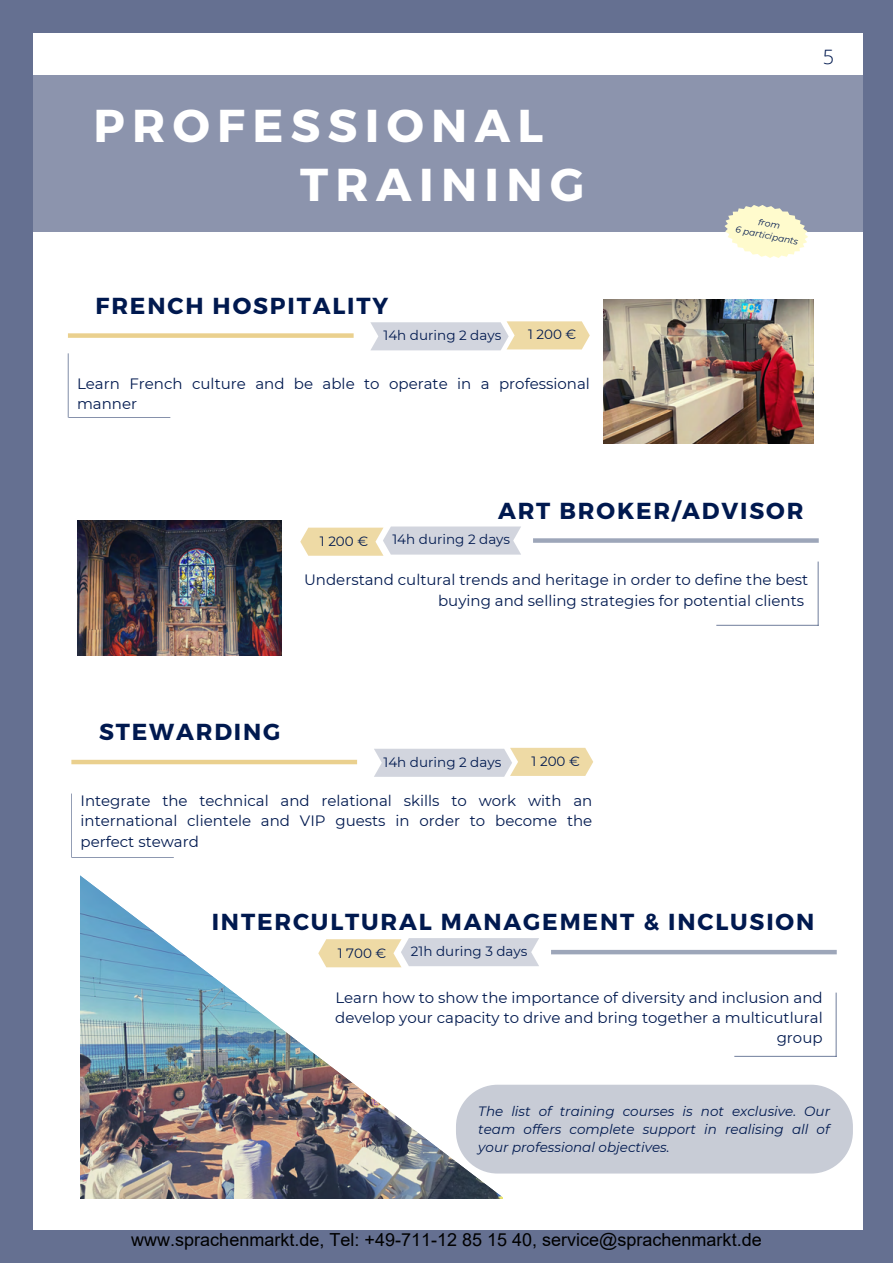
<style>
.page{position:relative;width:893px;height:1264px;background:#fff}
.page>*{position:absolute;margin:0;border:0;box-sizing:border-box;transform-origin:0 0}
.t1{font:700 46.05px/58.5px "Montserrat";letter-spacing:.16em;color:#fff}
.t2{font:700 23.1px "Montserrat";letter-spacing:.08em;color:#00194f}
.t3{font:300 19.8px "Open Sans";color:#00194f}
.t4{font:18px "Arial";color:#000}
.t5{font:15px/20.2px "Montserrat";color:#00194f;text-align:right}
.t6{font:italic 13.5px/18px "Montserrat";color:#00194f;text-align:justify}
.t7{font:13.5px "Montserrat";color:#00194f}
.t8{font:italic 9px/12px "Montserrat";color:#00194f;text-align:center}
</style>
<div class="page">
<div style="left:0;top:0;width:892px;height:1262px;background:#657091"></div>
<div style="left:34px;top:33px;width:828px;height:1196px;background:#fff"></div>
<svg style="left:71px;top:555px;width:722px;height:644px"></svg>
<div style="left:33px;top:76px;width:830px;height:155px;background:#8c94ad"></div>
<div style="left:68px;top:333px;width:285px;height:5px;background:#ead08e"></div>
<hr style="left:68px;top:353px;width:1px;height:64px;background:#00194f">
<hr style="left:69px;top:417px;width:101px;height:1px;background:#00194f">
<svg style="left:370px;top:321px;width:219px;height:29px;background:#dfdace"></svg>
<div style="left:533px;top:538px;width:285px;height:5px;background:#9da6b9"></div>
<hr style="left:817px;top:561px;width:1px;height:64px;background:#00194f">
<hr style="left:716px;top:624px;width:102px;height:2px;background:#00194f">
<svg style="left:300px;top:526px;width:221px;height:29px;background:#dfdbcf"></svg>
<div style="left:71px;top:759px;width:286px;height:5px;background:#ead08e"></div>
<hr style="left:71px;top:793px;width:1px;height:64px;background:#00194f">
<hr style="left:72px;top:857px;width:102px;height:1px;background:#00194f">
<svg style="left:374px;top:747px;width:219px;height:29px;background:#e0dbce"></svg>
<div style="left:551px;top:949px;width:285px;height:5px;background:#9da6b9"></div>
<hr style="left:835px;top:992px;width:1px;height:64px;background:#00194f">
<hr style="left:734px;top:1055px;width:102px;height:1px;background:#00194f">
<svg style="left:318px;top:938px;width:221px;height:29px;background:#dfdace"></svg>
<img style="left:77px;top:520px;width:205px;height:135px">
<div style="left:456px;top:1084px;width:396px;height:89px;background:#c8ccd6"></div>
<svg style="left:719px;top:198px;width:93px;height:60px"></svg>
<img style="left:603px;top:300px;width:210px;height:144px">
<h1 class="t1" style="left:300px;top:94px;width:286px;text-indent:-206px">PROFESSIONAL<br>TRAINING</h1>
<h2 class="t2" style="left:95px;top:290px;width:294px">FRENCH HOSPITALITY</h2>
<p class="t7" style="left:383px;top:327px;width:119px">14h during 2 days</p>
<p class="t7" style="left:528px;top:326px;width:50px">1 200 €</p>
<p class="t5" style="left:77px;top:373px;width:514px;text-align:left">Learn French culture and be able to operate in a professional manner</p>
<h3 class="t3" style="left:822px;top:43px;width:13px">5</h3>
<p class="t8" style="left:739px;top:211px;width:65px;rotate:11deg">from<br>6 participants</p>
<h2 class="t2" style="left:498px;top:495px;width:307px">ART BROKER/ADVISOR</h2>
<p class="t7" style="left:320px;top:533px;width:50px">1 200 €</p>
<p class="t7" style="left:392px;top:531px;width:119px">14h during 2 days</p>
<p class="t5" style="left:304px;top:570px;width:505px">Understand cultural trends and heritage in order to define the best buying and selling strategies for potential clients</p>
<h2 class="t2" style="left:99px;top:717px;width:183px">STEWARDING</h2>
<p class="t7" style="left:383px;top:753px;width:119px">14h during 2 days</p>
<p class="t7" style="left:531px;top:752px;width:50px">1 200 €</p>
<p class="t5" style="left:80px;top:790px;width:513px;text-align:justify">Integrate the technical and relational skills to work with an international clientele and VIP guests in order to become the perfect steward</p>
<h2 class="t2" style="left:212px;top:907px;width:604px">INTERCULTURAL MANAGEMENT &amp; INCLUSION</h2>
<p class="t7" style="left:338px;top:944px;width:50px">1 700 €</p>
<p class="t7" style="left:411px;top:942px;width:118px">21h during 3 days</p>
<p class="t5" style="left:335px;top:987px;width:489px">Learn how to show the importance of diversity and inclusion and develop your capacity to drive and bring together a multicutlural group</p>
<p class="t6" style="left:478px;top:1102px;width:353px">The list of training courses is not exclusive. Our team offers complete support in realising all of your professional objectives.</p>
<p class="t4" style="left:131px;top:1227px;width:632px">www.sprachenmarkt.de, Tel: +49-711-12 85 15 40, service@sprachenmarkt.de</p>
</div>
